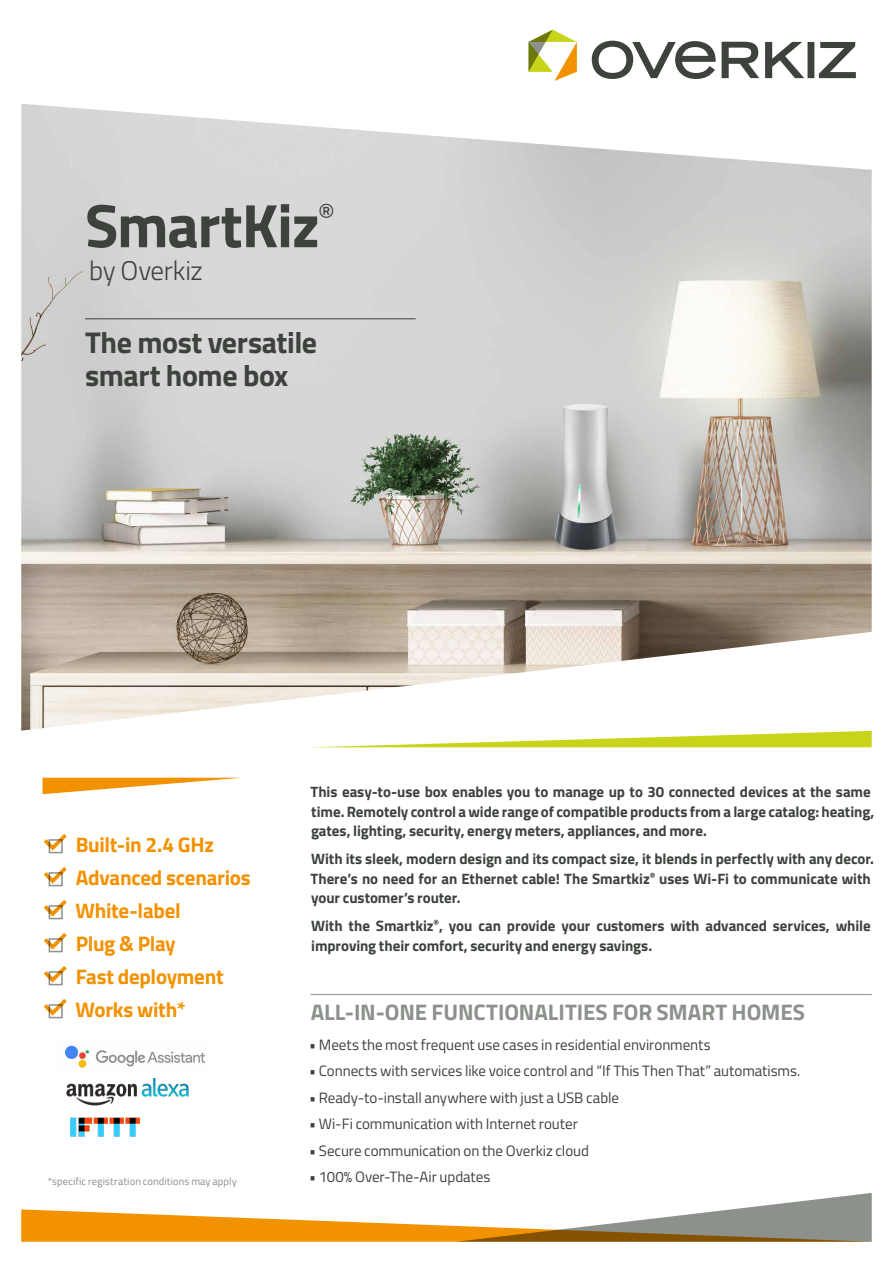
<style>
.page{position:relative;width:893px;height:1263px;background:#fff}
.page>*{position:absolute;margin:0;border:0;box-sizing:border-box;transform-origin:0 0}
.t1{font:700 61.5px "Titillium Web";letter-spacing:-.02em;color:#3d423d}
.t2{font:700 30px/33px "Titillium Web";letter-spacing:-.015em;color:#3d423d}
.t3{font:300 27px "Titillium Web";letter-spacing:-.015em;color:#3d423d}
.t4{font:25.8px "Titillium Web";color:#3d423d}
.t5{font:700 22.5px "Titillium Web";letter-spacing:-.005em;color:#8c918c}
.t6{font:700 21px/33px "Titillium Web";letter-spacing:-.015em;color:#f39200}
.t7{font:700 15px/19.5px "Titillium Web";letter-spacing:-.005em;color:#3d423d}
.t8{font:15px "Titillium Web";letter-spacing:-.005em;color:#3d423d}
.t9{font:10.5px "Titillium Web";letter-spacing:.01em;color:#8c918c}
</style>
<div class="page">
<hr style="left:310px;top:994px;width:562px;height:1px;background:#8c918c">
<svg style="left:324px;top:731px;width:548px;height:16px"></svg>
<svg style="left:592px;top:41px;width:264px;height:38px"></svg>
<svg style="left:528px;top:30px;width:49px;height:51px"></svg>
<svg style="left:21px;top:1193px;width:851px;height:49px"></svg>
<svg style="left:43px;top:778px;width:195px;height:16px"></svg>
<svg style="left:43px;top:867px;width:24px;height:19px"></svg>
<svg style="left:43px;top:834px;width:24px;height:19px"></svg>
<svg style="left:43px;top:900px;width:24px;height:19px"></svg>
<svg style="left:43px;top:933px;width:24px;height:19px"></svg>
<svg style="left:43px;top:966px;width:24px;height:19px"></svg>
<svg style="left:43px;top:999px;width:24px;height:19px"></svg>
<img style="left:21px;top:104px;width:851px;height:627px">
<hr style="left:85px;top:319px;width:331px;height:1px;background:#3d423d">
<img style="left:64px;top:1045px;width:141px;height:25px">
<img style="left:66px;top:1078px;width:123px;height:28px">
<img style="left:70px;top:1117px;width:70px;height:20px">
<h1 class="t1" style="left:85px;top:179px;width:236px">SmartKiz</h1>
<h3 class="t4" style="left:318px;top:194px;width:18px">®</h3>
<h3 class="t3" style="left:89px;top:251px;width:115px">by Overkiz</h3>
<h2 class="t2" style="left:85px;top:325px;width:234px">The most versatile smart home box</h2>
<h3 class="t6" style="left:76px;top:827px;width:177px">Built-in 2.4 GHz<br>Advanced scenarios<br>White-label<br>Plug &amp; Play<br>Fast deployment<br>Works with*</h3>
<p class="t9" style="left:48px;top:1173px;width:190px">*specific registration conditions may apply</p>
<p class="t7" style="left:311px;top:781px;width:565px">This easy-to-use box enables you to manage up to 30 connected devices at the same time. Remotely control a wide range of compatible products from a large catalog: heating, gates, lighting, security, energy meters, appliances, and more.</p>
<p class="t7" style="left:311px;top:848px;width:565px">With its sleek, modern design and its compact size, it blends in perfectly with any decor.<br>There’s no need for an Ethernet cable! The Smartkiz<sup>®</sup> uses Wi-Fi to communicate with your customer’s router.</p>
<p class="t7" style="left:311px;top:915px;width:561px">With the Smartkiz<sup>®</sup>, you can provide your customers with advanced services, while improving their comfort, security and energy savings.</p>
<h3 class="t5" style="left:311px;top:995px;width:496px">ALL-IN-ONE FUNCTIONALITIES FOR SMART HOMES</h3>
<p class="t8" style="left:309px;top:1034px;width:403px">• Meets the most frequent use cases in residential environments</p>
<p class="t8" style="left:309px;top:1060px;width:493px">• Connects with services like voice control and “If This Then That” automatisms.</p>
<p class="t8" style="left:309px;top:1087px;width:312px">• Ready-to-install anywhere with just a USB cable</p>
<p class="t8" style="left:309px;top:1113px;width:270px">• Wi-Fi communication with Internet router</p>
<p class="t8" style="left:309px;top:1140px;width:281px">• Secure communication on the Overkiz cloud</p>
<p class="t8" style="left:309px;top:1166px;width:183px">• 100% Over-The-Air updates</p>
</div>
